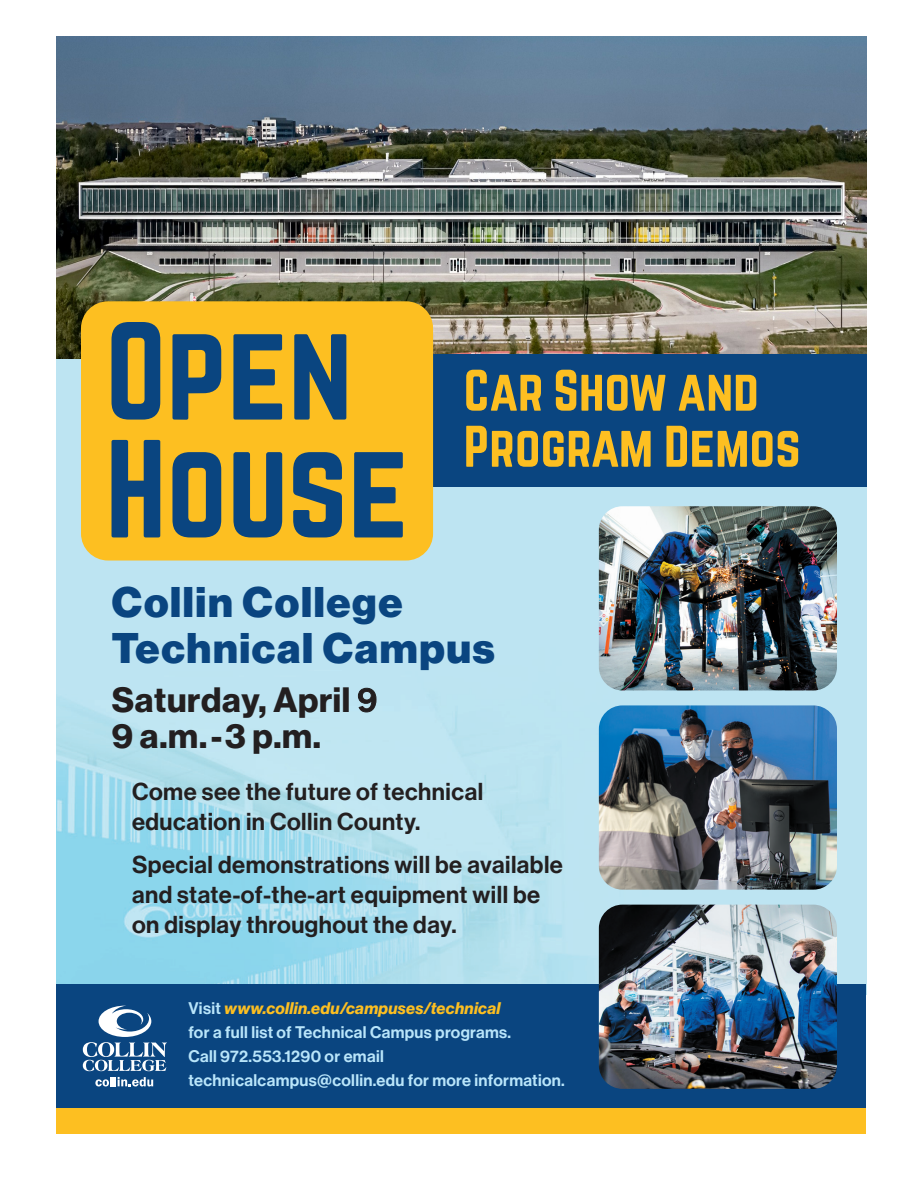
<style>
.page{position:relative;width:918px;height:1188px;background:#fff}
.page>*{position:absolute;margin:0;border:0;box-sizing:border-box;transform-origin:0 0}
.t1{font:121.95px/117.9px "Norwester";color:#0a4580}
.t2{font:51.3px/56.1px "Norwester";color:#fdbf21}
.t3{font:42px/46.5px "N Haas Grotesk DS Pro 95 Blk";letter-spacing:.04em;color:#0a4580}
.t4{font:34.5px/36.5px "N Haas Grotesk DS Pro 75 Bd";letter-spacing:.02em;color:#231f20}
.t5{font:24px/30px "N Haas Grotesk DS Pro 65 Md";letter-spacing:.02em;color:#231f20}
.t6{font:16.5px/24px "N Haas Grotesk DS Pro 65 Md";letter-spacing:.02em;color:#b9e5fa}
.t7{font:16.5px "N Haas Grotesk DS Pro 76 Bd It";letter-spacing:.02em;color:#fdbf21}
.s1{font-family:"Franklin Gothic";font-weight:500}
.s2{font-family:"N Haas Grotesk DS Pro 65 Md";color:#b9e5fa}
</style>
<div class="page">
<img style="left:56px;top:358px;width:810px;height:626px">
<img style="left:56px;top:36px;width:810px;height:322px">
<div style="left:56px;top:984px;width:810px;height:131px;background:#0a4580"></div>
<div style="left:56px;top:1108px;width:810px;height:26px;background:#fdbf21"></div>
<div style="left:416px;top:354px;width:451px;height:133px;background:#0a4580"></div>
<div style="left:81px;top:301px;width:352px;height:260px;background:#fdbf21;border-radius:27px"></div>
<img style="left:599px;top:705px;width:238px;height:185px">
<img style="left:599px;top:506px;width:238px;height:184px">
<img style="left:599px;top:905px;width:238px;height:184px">
<svg style="left:83px;top:1006px;width:84px;height:65px"></svg>
<svg style="left:95px;top:1077px;width:58px;height:9px"></svg>
<h1 class="t1" style="left:105px;top:317px;width:305px">Open<br>House</h1>
<h2 class="t2" style="left:464px;top:364px;width:339px">Car Show and<br>Program Demos</h2>
<h3 class="t3" style="left:112px;top:579px;width:385px">Collin College<br>Technical Campus</h3>
<h3 class="t4" style="left:112px;top:682px;width:267px">Saturday, April <span class="s1">9<br></span>9 a.m.-3 p.m.</h3>
<p class="t5" style="left:132px;top:777px;width:353px">Come see the future of technical education in Collin County.</p>
<p class="t5" style="left:132px;top:850px;width:433px">Special demonstrations will be available and state-of-the-art equipment will be on display throughout the day.</p>
<p class="t7" style="left:188px;top:999px;width:314px"><span class="s2">Visit</span> www.collin.edu/campuses/technical</p>
<p class="t6" style="left:188px;top:1021px;width:378px">for a full list of Technical Campus programs.<br>Call 972.553.1290 or email technicalcampus@collin.edu for more information.</p>
</div>
